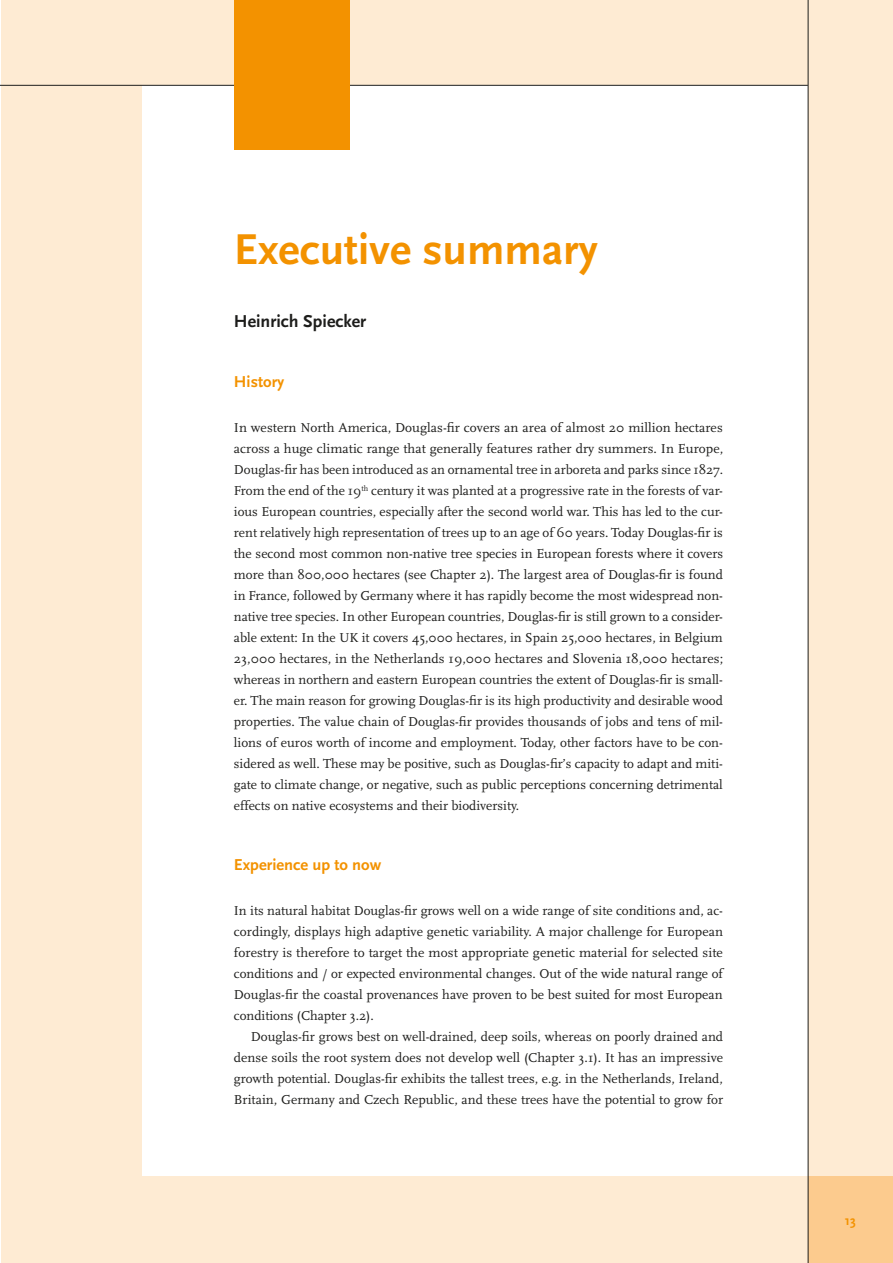
<style>
.page{position:relative;width:893px;height:1263px;background:#fff}
.page>*{position:absolute;margin:0;border:0;box-sizing:border-box;transform-origin:0 0}
.t1{font:700 45px "Scala Sans";color:#f39200}
.t2{font:700 18px "Scala Sans";color:#1d1d1b}
.t3{font:700 16.5px "Scala Sans";color:#f39200}
.t4{font:13.5px/21px "Scala";color:#1d1d1b;text-align:justify}
.t5{font:700 13.5px "Scala Sans";color:#f39200}
</style>
<div class="page">
<div style="left:1px;top:0;width:892px;height:1263px;background:#feebd3"></div>
<div style="left:808px;top:1176px;width:85px;height:87px;background:#fccb8e"></div>
<div style="left:142px;top:85px;width:666px;height:1091px;background:#fff"></div>
<hr style="left:808px;top:0;width:1px;height:1263px;background:#1d1d1b">
<hr style="left:0;top:85px;width:808px;height:1px;background:#1d1d1b">
<div style="left:234px;top:0;width:116px;height:149px;background:#f39200"></div>
<h1 class="t1" style="left:234px;top:225px;width:366px">Executive summary</h1>
<h2 class="t2" style="left:234px;top:311px;width:134px">Heinrich Spiecker</h2>
<p class="t3" style="left:234px;top:373px;width:52px">History</p>
<p class="t4" style="left:234px;top:417px;width:491px">In western North America, Douglas-fir covers an area of almost 20 million hectares across a huge climatic range that generally features rather dry summers. In Europe, Douglas-fir has been introduced as an ornamental tree in arboreta and parks since 1827.<br>From the end of the 19<sup>th</sup> century it was planted at a progressive rate in the forests of var&shy;ious European countries, especially after the second world war. This has led to the cur&shy;rent relatively high representation of trees up to an age of 60 years. Today Douglas-fir is the second most common non-native tree species in European forests where it covers more than 800,000 hectares (see Chapter 2). The largest area of Douglas-fir is found in France, followed by Germany where it has rapidly become the most widespread non&shy;native tree species. In other European countries, Douglas-fir is still grown to a consider&shy;able extent: In the UK it covers 45,000 hectares, in Spain 25,000 hectares, in Belgium 23,000 hectares, in the Netherlands 19,000 hectares and Slovenia 18,000 hectares; whereas in northern and eastern European countries the extent of Douglas-fir is small&shy;er. The main reason for growing Douglas-fir is its high productivity and desirable wood properties. The value chain of Douglas-fir provides thousands of jobs and tens of mil&shy;lions of euros worth of income and employment. Today, other factors have to be con&shy;sidered as well. These may be positive, such as Douglas-fir’s capacity to adapt and miti&shy;gate to climate change, or negative, such as public perceptions concerning detrimental effects on native ecosystems and their biodiversity.</p>
<p class="t3" style="left:234px;top:856px;width:149px">Experience up to now</p>
<p class="t4" style="left:234px;top:900px;width:491px">In its natural habitat Douglas-fir grows well on a wide range of site conditions and, ac&shy;cordingly, displays high adaptive genetic variability. A major challenge for European forestry is therefore to target the most appropriate genetic material for selected site conditions and / or expected environmental changes. Out of the wide natural range of Douglas-fir the coastal provenances have proven to be best suited for most European conditions (Chapter 3.2).</p>
<p class="t4" style="left:234px;top:1026px;width:491px;text-indent:17px">Douglas-fir grows best on well-drained, deep soils, whereas on poorly drained and dense soils the root system does not develop well (Chapter 3.1). It has an impressive growth potential. Douglas-fir exhibits the tallest trees, e.g. in the Netherlands, Ireland, Britain, Germany and Czech Republic, and these trees have the potential to grow for</p>
<p class="t5" style="left:845px;top:1213px;width:13px">13</p>
</div>
